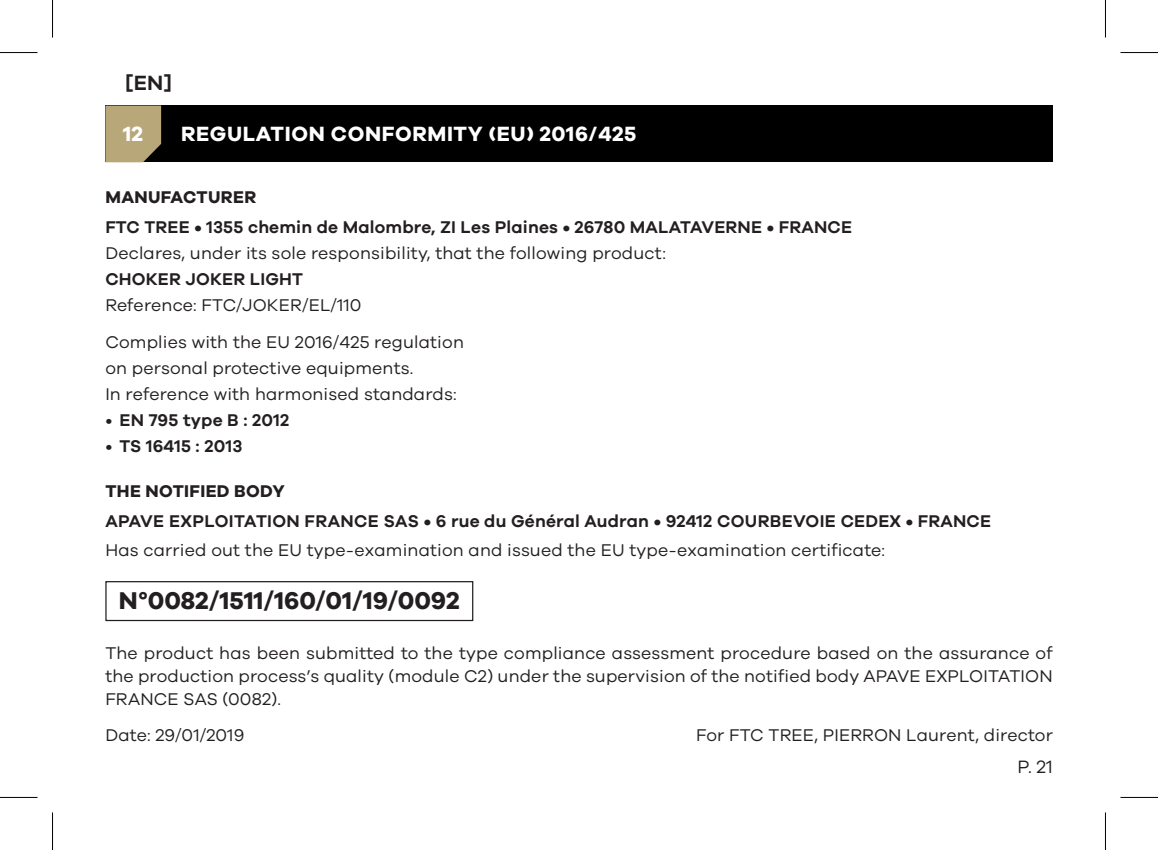
<style>
.page{position:relative;width:1158px;height:850px;background:#fff}
.page>*{position:absolute;margin:0;border:0;box-sizing:border-box;transform-origin:0 0}
.t1{font:700 25px "Galano Grotesque";color:#231f20}
.t2{font:700 21.25px "Galano Grotesque";letter-spacing:.03em;color:#fff}
.t3{font:600 21.25px "Galano Grotesque";color:#231f20}
.t4{font:18.5px "Galano Grotesque";color:#231f20}
.t5{font:17.5px/22.5px "Galano Grotesque";letter-spacing:.01em;color:#231f20}
.t6{font:600 17.5px "Galano Grotesque";letter-spacing:.01em;color:#231f20}
.t7{font:700 17.5px "Galano Grotesque";letter-spacing:.02em;color:#231f20}
.s1{font-weight:400}
</style>
<div class="page">
<div style="left:105px;top:105px;width:947px;height:57px;background:#000001"></div>
<svg style="left:105px;top:105px;width:56px;height:57px;background:#ab9b71"></svg>
<div style="left:105px;top:580px;width:368px;height:40px;border:1px solid #231f20"></div>
<hr style="left:0;top:52px;width:38px;height:1px;background:#000">
<hr style="left:1120px;top:52px;width:37px;height:1px;background:#000">
<hr style="left:0;top:796px;width:38px;height:1px;background:#000">
<hr style="left:1120px;top:796px;width:37px;height:1px;background:#000">
<hr style="left:52px;top:0;width:1px;height:38px;background:#000">
<hr style="left:52px;top:812px;width:1px;height:37px;background:#000">
<hr style="left:1104px;top:0;width:1px;height:38px;background:#000">
<hr style="left:1104px;top:812px;width:1px;height:37px;background:#000">
<p class="t3" style="left:125px;top:70px;width:48px">[EN]</p>
<p class="t2" style="left:123px;top:121px;width:21px">12</p>
<p class="t2" style="left:181px;top:121px;width:457px">REGULATION CONFORMITY (EU) 2016/425</p>
<p class="t7" style="left:105px;top:186px;width:152px">MANUFACTURER</p>
<p class="t6" style="left:105px;top:216px;width:748px">FTC TREE • 1355 chemin de Malombre, ZI Les Plaines • 26780 MALATAVERNE • FRANCE</p>
<p class="t5" style="left:105px;top:241px;width:562px">Declares, under its sole responsibility, that the following product:</p>
<p class="t6" style="left:105px;top:268px;width:199px">CHOKER JOKER LIGHT</p>
<p class="t5" style="left:105px;top:286px;width:360px;line-height:36.8px">Reference: FTC/JOKER/EL/110<br>Complies with the EU 2016/425 regulation</p>
<p class="t5" style="left:105px;top:354px;width:353px;line-height:26px">on personal protective equipments.<br>In reference with harmonised standards:</p>
<p class="t6" style="left:105px;top:409px;width:185px"><span class="s1">•</span> EN 795 type B : 2012</p>
<p class="t6" style="left:105px;top:435px;width:138px"><span class="s1">•</span> TS 16415 : 2013</p>
<p class="t7" style="left:105px;top:480px;width:181px">THE NOTIFIED BODY</p>
<p class="t6" style="left:105px;top:510px;width:887px">APAVE EXPLOITATION FRANCE SAS • 6 rue du Général Audran • 92412 COURBEVOIE CEDEX • FRANCE</p>
<p class="t5" style="left:105px;top:538px;width:781px">Has carried out the EU type-examination and issued the EU type-examination certificate:</p>
<h1 class="t1" style="left:119px;top:584px;width:343px">N°0082/1511/160/01/19/0092</h1>
<p class="t5" style="left:105px;top:641px;width:948px;text-align:justify">The product has been submitted to the type compliance assessment procedure based on the assurance of the production process’s quality (module C2) under the supervision of the notified body APAVE EXPLOITATION FRANCE SAS (0082).</p>
<p class="t5" style="left:105px;top:723px;width:140px">Date: 29/01/2019</p>
<p class="t5" style="left:696px;top:723px;width:358px">For FTC TREE, PIERRON Laurent, director</p>
<p class="t4" style="left:1017px;top:755px;width:37px">P. 21</p>
</div>
